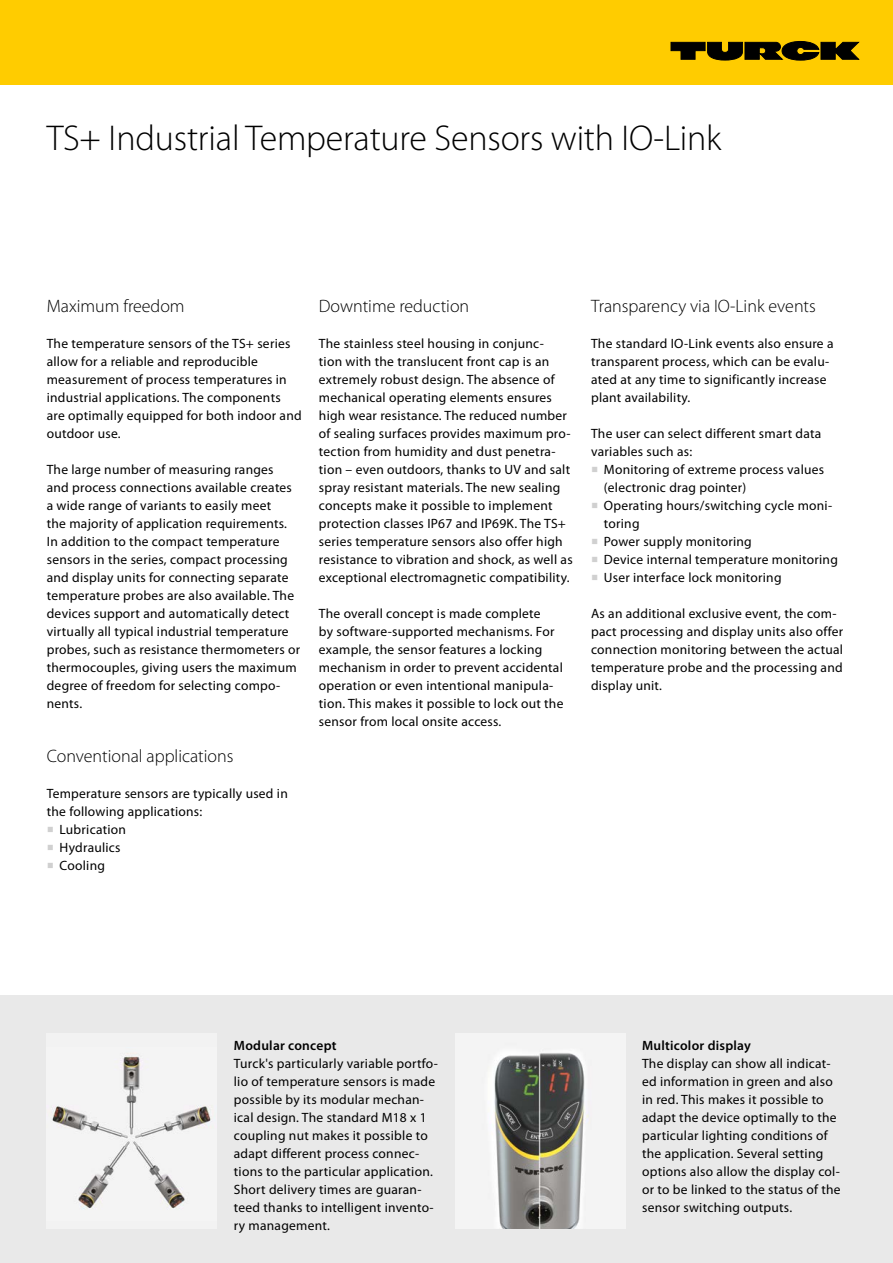
<style>
.page{position:relative;width:893px;height:1263px;background:#fff}
.page>*{position:absolute;margin:0;border:0;box-sizing:border-box;transform-origin:0 0}
.t1{font:300 36px "Myriad Pro";letter-spacing:-.005em;color:#000}
.t2{font:300 18px "Myriad Pro";color:#000}
.t3{font:13.5px/18px "Myriad Pro";letter-spacing:.02em;color:#000}
.t4{font:600 13.5px "Myriad Pro";letter-spacing:.02em;color:#000}
.s1{font-family:"Minion Pro";font-size:18px;color:#d0d0d0}
</style>
<div class="page">
<div style="left:0;top:0;width:893px;height:85px;background:#fc0"></div>
<svg style="left:671px;top:41px;width:188px;height:19px"></svg>
<div style="left:0;top:996px;width:893px;height:267px;background:#e9e9e9"></div>
<img style="left:455px;top:1033px;width:170px;height:196px">
<div style="left:47px;top:1033px;width:170px;height:196px;background:#f2f2f2"></div>
<img style="left:52px;top:1056px;width:159px;height:153px">
<h1 class="t1" style="left:47px;top:116px;width:676px">TS+ Industrial Temperature Sensors with IO-Link</h1>
<h2 class="t2" style="left:47px;top:295px;width:139px">Maximum freedom</h2>
<p class="t3" style="left:47px;top:334px;width:256px">The temperature sensors of the TS+ series allow for a reliable and reproducible measurement of process temperatures in industrial applications. The components are optimally equipped for both indoor and outdoor use.</p>
<p class="t3" style="left:47px;top:460px;width:255px">The large number of measuring ranges<br>and process connections available creates a wide range of variants to easily meet<br>the majority of application requirements.<br>In addition to the compact temperature sensors in the series, compact processing and display units for connecting separate temperature probes are also available. The devices support and automatically detect virtually all typical industrial temperature probes, such as resistance thermometers or thermocouples, giving users the maximum degree of freedom for selecting compo&shy;nents.</p>
<h2 class="t2" style="left:47px;top:745px;width:188px">Conventional applications</h2>
<p class="t3" style="left:47px;top:784px;width:243px">Temperature sensors are typically used in the following applications:</p>
<p class="t3" style="left:47px;top:820px;width:81px"><span class="s1">■</span> Lubrication</p>
<p class="t3" style="left:47px;top:838px;width:75px"><span class="s1">■</span> Hydraulics</p>
<p class="t3" style="left:47px;top:856px;width:60px"><span class="s1">■</span> Cooling</p>
<h2 class="t2" style="left:319px;top:295px;width:152px">Downtime reduction</h2>
<p class="t3" style="left:319px;top:334px;width:255px">The stainless steel housing in conjunc-<br>tion with the translucent front cap is an extremely robust design. The absence of mechanical operating elements ensures high wear resistance. The reduced number of sealing surfaces provides maximum pro&shy;tection from humidity and dust penetra&shy;tion – even outdoors, thanks to UV and salt spray resistant materials. The new sealing concepts make it possible to implement protection classes IP67 and IP69K. The TS+ series temperature sensors also offer high resistance to vibration and shock, as well as exceptional electromagnetic compatibility.</p>
<p class="t3" style="left:319px;top:604px;width:246px">The overall concept is made complete<br>by software-supported mechanisms. For example, the sensor features a locking mechanism in order to prevent accidental operation or even intentional manipula&shy;tion. This makes it possible to lock out the sensor from local onsite access.</p>
<h2 class="t2" style="left:591px;top:295px;width:226px">Transparency via IO-Link events</h2>
<p class="t3" style="left:591px;top:334px;width:244px">The standard IO-Link events also ensure a transparent process, which can be evalu&shy;ated at any time to significantly increase plant availability.</p>
<p class="t3" style="left:591px;top:424px;width:232px">The user can select different smart data variables such as:</p>
<p class="t3" style="left:604px;top:460px;width:222px;text-indent:-13px"><span class="s1">■</span> Monitoring of extreme process values (electronic drag pointer)</p>
<p class="t3" style="left:604px;top:496px;width:230px;text-indent:-13px"><span class="s1">■</span> Operating hours/switching cycle moni&shy;toring</p>
<p class="t3" style="left:591px;top:532px;width:162px"><span class="s1">■</span> Power supply monitoring</p>
<p class="t3" style="left:591px;top:550px;width:248px"><span class="s1">■</span> Device internal temperature monitoring</p>
<p class="t3" style="left:591px;top:568px;width:192px"><span class="s1">■</span> User interface lock monitoring</p>
<p class="t3" style="left:591px;top:604px;width:254px">As an additional exclusive event, the com&shy;pact processing and display units also offer connection monitoring between the actual temperature probe and the processing and display unit.</p>
<p class="t4" style="left:234px;top:1036px;width:104px">Modular concept</p>
<p class="t3" style="left:234px;top:1054px;width:206px">Turck's particularly variable portfo&shy;lio of temperature sensors is made possible by its modular mechan&shy;ical design. The standard M18 x 1 coupling nut makes it possible to adapt different process connec&shy;tions to the particular application.<br>Short delivery times are guaran&shy;teed thanks to intelligent invento&shy;ry management.</p>
<p class="t4" style="left:642px;top:1036px;width:110px">Multicolor display</p>
<p class="t3" style="left:642px;top:1054px;width:200px">The display can show all indicat&shy;ed information in green and also in red. This makes it possible to adapt the device optimally to the particular lighting conditions of the application. Several setting options also allow the display col&shy;or to be linked to the status of the sensor switching outputs.</p>
</div>
